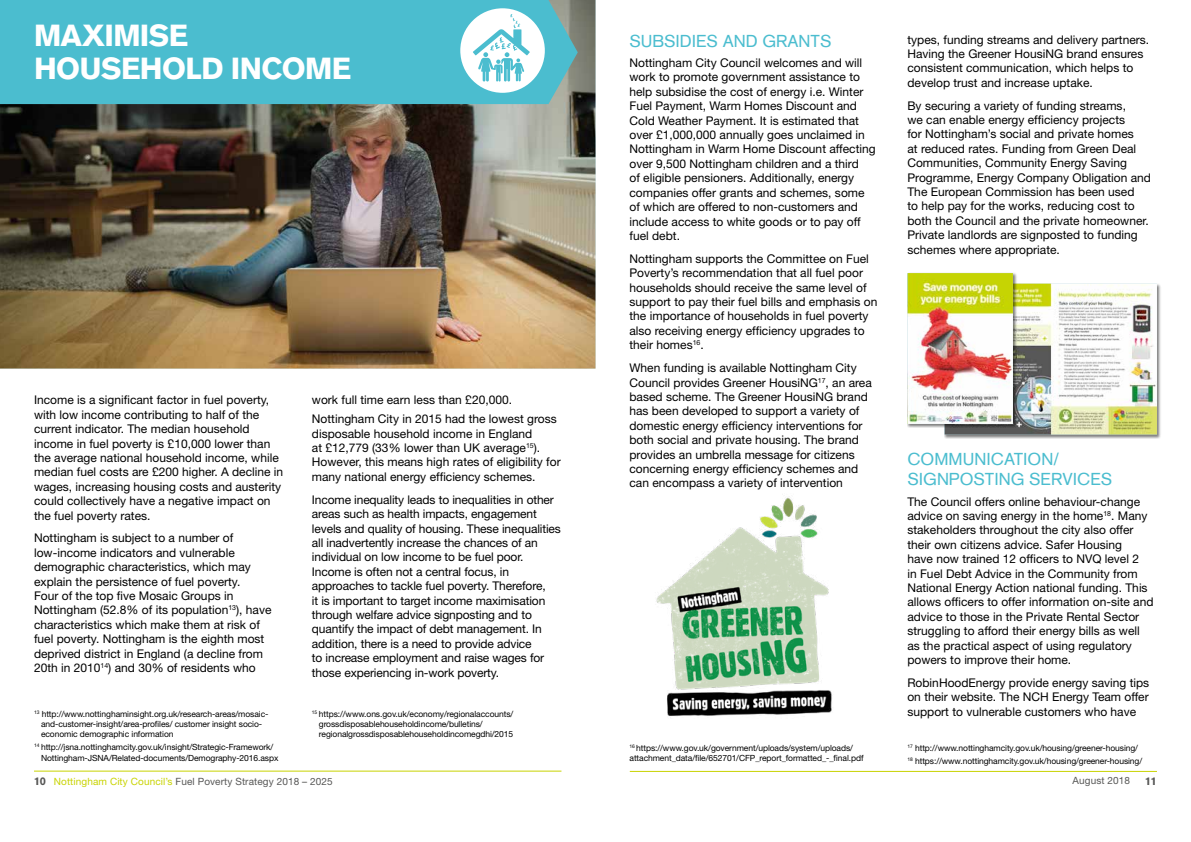
<style>
.page{position:relative;width:1191px;height:842px;background:#fff}
.page>*{position:absolute;margin:0;border:0;box-sizing:border-box;transform-origin:0 0}
.t1{font:900 30px/33px "Akzidenz Grotesk";letter-spacing:-.02em;color:#fff}
.t2{font:17px/20.4px "Akzidenz Grotesk";color:#4bbdcf}
.t3{font:12px/14.4px "Helvetica Neue";color:#000}
.t4{font:900 11px "Akzidenz Grotesk";color:#575756}
.t5{font:10px "Helvetica Neue";letter-spacing:.01em;color:#575756}
.t6{font:8.5px/10.2px "Helvetica Neue";letter-spacing:-.01em;color:#000}
.s1{font-family:"Akzidenz Grotesk";font-weight:900;font-size:11px}
.s2{color:#c8d300}
</style>
<div class="page">
<hr style="left:34px;top:771px;width:527px;height:1px;background:#c8d300">
<hr style="left:630px;top:771px;width:527px;height:1px;background:#c8d300">
<img style="left:0;top:0;width:595px;height:369px">
<div style="left:0;top:0;width:578px;height:104px;background:#4bbdcf"></div>
<svg style="left:459px;top:7px;width:87px;height:87px"></svg>
<svg style="left:473px;top:14px;width:57px;height:68px"></svg>
<div style="left:458px;top:6px;width:89px;height:89px;border:2px solid #4bbdcf;border-radius:50%"></div>
<div style="left:943px;top:283px;width:218px;height:156px;background:#000;opacity:.51"></div>
<img style="left:907px;top:273px;width:250px;height:161px">
<img style="left:907px;top:273px;width:106px;height:151px">
<img style="left:656px;top:497px;width:176px;height:219px">
<h1 class="t1" style="left:34px;top:19px;width:319px">MAXIMISE<br>HOUSEHOLD INCOME</h1>
<h2 class="t2" style="left:629px;top:31px;width:203px">SUBSIDIES AND GRANTS</h2>
<p class="t3" style="left:907px;top:32px;width:241px">types, funding streams and delivery partners.<br>Having the Greener HousiNG brand ensures consistent communication, which helps to develop trust and increase uptake.</p>
<p class="t3" style="left:907px;top:98px;width:245px">By securing a variety of funding streams,<br>we can enable energy efficiency projects<br>for Nottingham’s social and private homes<br>at reduced rates. Funding from Green Deal Communities, Community Energy Saving Programme, Energy Company Obligation and The European Commission has been used<br>to help pay for the works, reducing cost to both the Council and the private homeowner.<br>Private landlords are signposted to funding schemes where appropriate.</p>
<p class="t3" style="left:629px;top:55px;width:248px">Nottingham City Council welcomes and will work to promote government assistance to help subsidise the cost of energy i.e. Winter Fuel Payment, Warm Homes Discount and Cold Weather Payment. It is estimated that over £1,000,000 annually goes unclaimed in Nottingham in Warm Home Discount affecting over 9,500 Nottingham children and a third<br>of eligible pensioners. Additionally, energy companies offer grants and schemes, some of which are offered to non-customers and include access to white goods or to pay off fuel debt.</p>
<p class="t3" style="left:629px;top:251px;width:249px">Nottingham supports the Committee on Fuel Poverty’s recommendation that all fuel poor households should receive the same level of support to pay their fuel bills and emphasis on the importance of households in fuel poverty also receiving energy efficiency upgrades to their homes<sup>16</sup>.</p>
<p class="t3" style="left:629px;top:360px;width:244px">When funding is available Nottingham City Council provides Greener HousiNG<sup>17</sup>, an area based scheme. The Greener HousiNG brand has been developed to support a variety of domestic energy efficiency interventions for both social and private housing. The brand provides an umbrella message for citizens concerning energy efficiency schemes and can encompass a variety of intervention</p>
<p class="t3" style="left:312px;top:390px;width:246px;line-height:18.9px">work full time earn less than £20,000.<br>Nottingham City in 2015 had the lowest gross</p>
<p class="t3" style="left:312px;top:426px;width:250px">disposable household income in England<br>at £12,779 (33% lower than UK average<sup>15</sup>).<br>However, this means high rates of eligibility for many national energy efficiency schemes.</p>
<p class="t3" style="left:312px;top:492px;width:250px">Income inequality leads to inequalities in other areas such as health impacts, engagement levels and quality of housing. These inequalities all inadvertently increase the chances of an individual on low income to be fuel poor.<br>Income is often not a central focus, in approaches to tackle fuel poverty. Therefore,<br>it is important to target income maximisation through welfare advice signposting and to quantify the impact of debt management. In addition, there is a need to provide advice<br>to increase employment and raise wages for those experiencing in-work poverty.</p>
<p class="t3" style="left:34px;top:393px;width:251px">Income is a significant factor in fuel poverty, with low income contributing to half of the current indicator. The median household income in fuel poverty is £10,000 lower than the average national household income, while median fuel costs are £200 higher. A decline in wages, increasing housing costs and austerity could collectively have a negative impact on the fuel poverty rates.</p>
<p class="t3" style="left:34px;top:531px;width:239px">Nottingham is subject to a number of low-income indicators and vulnerable demographic characteristics, which may explain the persistence of fuel poverty.<br>Four of the top five Mosaic Groups in Nottingham (52.8% of its population<sup>13</sup>), have characteristics which make them at risk of fuel poverty. Nottingham is the eighth most deprived district in England (a decline from 20th in 2010<sup>14</sup>) and 30% of residents who</p>
<h2 class="t2" style="left:907px;top:449px;width:206px">COMMUNICATION/<br>SIGNPOSTING SERVICES</h2>
<p class="t3" style="left:907px;top:494px;width:248px">The Council offers online behaviour-change advice on saving energy in the home<sup>18</sup>. Many stakeholders throughout the city also offer their own citizens advice. Safer Housing<br>have now trained 12 officers to NVQ level 2<br>in Fuel Debt Advice in the Community from National Energy Action national funding. This allows officers to offer information on-site and advice to those in the Private Rental Sector struggling to afford their energy bills as well as the practical aspect of using regulatory powers to improve their home.</p>
<p class="t3" style="left:907px;top:675px;width:243px;text-align:justify">RobinHoodEnergy provide energy saving tips on their website. The NCH Energy Team offer support to vulnerable customers who have</p>
<p class="t6" style="left:41px;top:709px;width:229px;text-indent:-7px"><sup>13</sup> http://www. nottinghaminsight. org. uk/research-areas/mosaic&shy;and-customer-insight/area-profiles/ customer insight socio&shy;economic demographic information</p>
<p class="t6" style="left:41px;top:742px;width:239px;text-indent:-7px"><sup>14</sup> http://jsna. nottinghamcity.gov. uk/insight/Strategic-Framework/<br>Nottingham-JSNA/Related-documents/Demography-2016. aspx</p>
<p class="t6" style="left:319px;top:709px;width:196px;text-indent:-7px"><sup>15</sup> https://www. ons. gov. uk/economy/regionalaccounts/ grossdisposablehouseholdincome/bulletins/ regionalgrossdisposablehouseholdincomegdhi/2015</p>
<p class="t6" style="left:629px;top:743px;width:235px"><sup>16</sup> https://www. gov. uk/government/uploads/system/uploads/ attachment_data/file/652701/CFP_report_formatted_-_final. pdf</p>
<p class="t6" style="left:907px;top:741px;width:236px;line-height:13px"><sup>17</sup> http://www. nottinghamcity.gov. uk/housing/greener-housing/<br><sup>18</sup> https://www. nottinghamcity.gov. uk/housing/greener-housing/</p>
<p class="t5" style="left:34px;top:775px;width:300px"><span class="s1">10</span> <span class="s2">Nottingham City Council’s</span> Fuel Poverty Strategy 2018 – 2025</p>
<p class="t5" style="left:1072px;top:775px;width:59px">August 2018</p>
<p class="t4" style="left:1145px;top:774px;width:13px">11</p>
</div>
